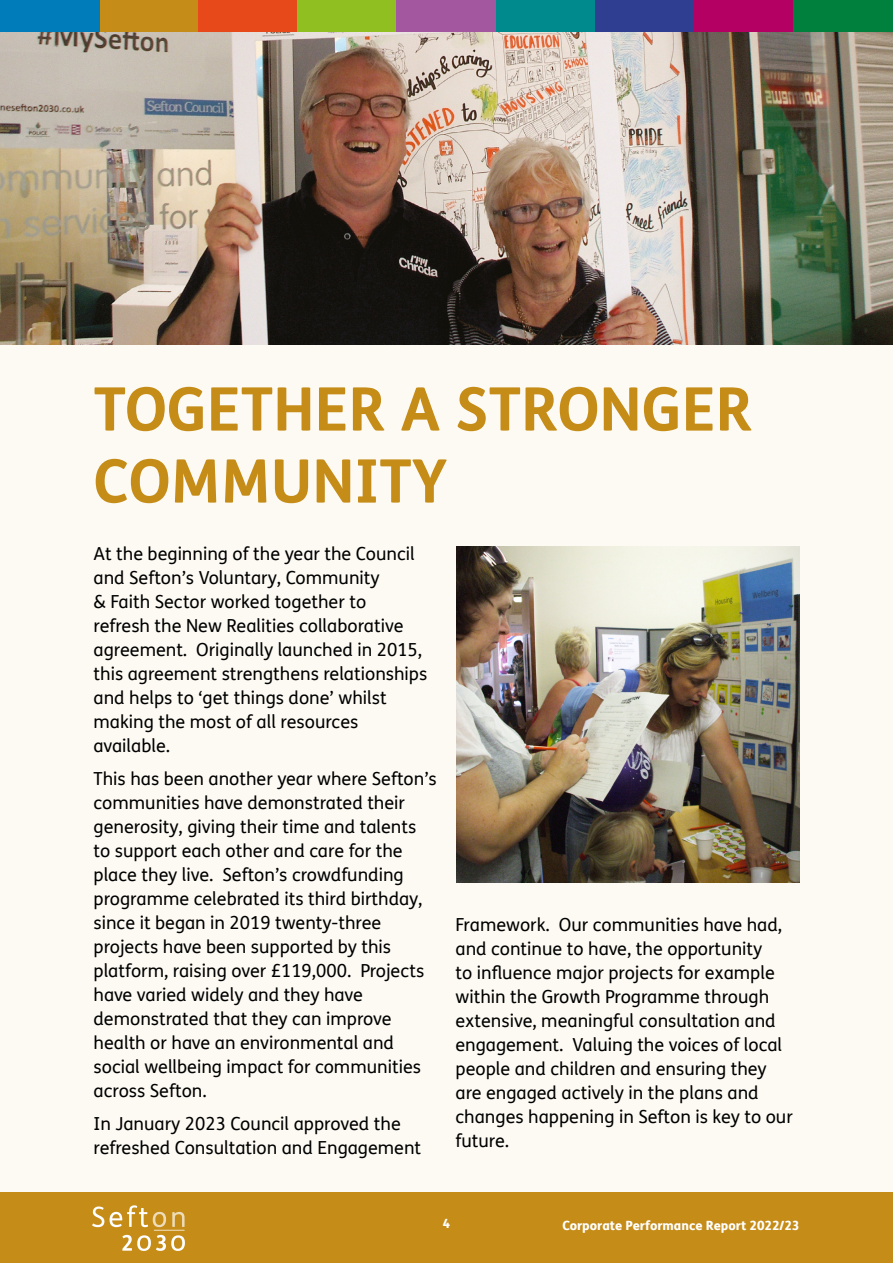
<style>
.page{position:relative;width:893px;height:1263px;background:#fff}
.page>*{position:absolute;margin:0;border:0;box-sizing:border-box;transform-origin:0 0}
.Page_Header_-_White{font:700 60px/72px "FS Me";color:#c58c18}
.Page_Body_Text_-_NEW_Black{font:18px/24px "FS Me";color:#000}
.t1{font:800 12.75px "FS Me";color:#fff}
</style>
<div class="page">
<div style="left:0;top:345px;width:893px;height:907px;background:#fdfaf3"></div>
<img style="left:0;top:32px;width:893px;height:313px">
<div style="left:0;top:1192px;width:893px;height:71px;background:#c58c18"></div>
<svg style="left:92px;top:1206px;width:12px;height:21px"></svg>
<svg style="left:110px;top:1205px;width:56px;height:22px"></svg>
<svg style="left:172px;top:1212px;width:13px;height:15px"></svg>
<hr style="left:154px;top:1230px;width:31px;height:1px;background:#fff">
<svg style="left:122px;top:1235px;width:63px;height:16px"></svg>
<div style="left:99px;top:0;width:99px;height:32px;background:#c58c18"></div>
<div style="left:198px;top:0;width:100px;height:32px;background:#e8491b"></div>
<div style="left:298px;top:0;width:99px;height:32px;background:#90bf21"></div>
<div style="left:397px;top:0;width:99px;height:32px;background:#a2579e"></div>
<div style="left:496px;top:0;width:99px;height:32px;background:#008a8e"></div>
<div style="left:595px;top:0;width:99px;height:32px;background:#303e91"></div>
<div style="left:694px;top:0;width:100px;height:32px;background:#b50063"></div>
<div style="left:794px;top:0;width:99px;height:32px;background:#00803d"></div>
<div style="left:0;top:0;width:99px;height:32px;background:#007cbb"></div>
<img style="left:456px;top:547px;width:343px;height:336px">
<p class="Page_Header_-_White" style="left:94px;top:370px;width:660px">TOGETHER A STRONGER<br>COMMUNITY</p>
<p class="Page_Body_Text_-_NEW_Black" style="left:94px;top:542px;width:335px">At the beginning of the year the Council and Sefton’s Voluntary, Community<br>&amp; Faith Sector worked together to<br>refresh the New Realities collaborative agreement. Originally launched in 2015, this agreement strengthens relationships and helps to ‘get things done’ whilst making the most of all resources available.</p>
<p class="Page_Body_Text_-_NEW_Black" style="left:94px;top:767px;width:345px">This has been another year where Sefton’s communities have demonstrated their generosity, giving their time and talents to support each other and care for the place they live. Sefton’s crowdfunding programme celebrated its third birthday, since it began in 2019 twenty-three projects have been supported by this platform, raising over £119,000. Projects have varied widely and they have demonstrated that they can improve health or have an environmental and social wellbeing impact for communities across Sefton.</p>
<p class="Page_Body_Text_-_NEW_Black" style="left:94px;top:1112px;width:329px">In January 2023 Council approved the refreshed Consultation and Engagement</p>
<p class="Page_Body_Text_-_NEW_Black" style="left:455px;top:912px;width:339px">Framework. Our communities have had, and continue to have, the opportunity<br>to influence major projects for example within the Growth Programme through extensive, meaningful consultation and engagement. Valuing the voices of local people and children and ensuring they are engaged actively in the plans and changes happening in Sefton is key to our future.</p>
<p class="t1" style="left:443px;top:1213px;width:9px">4</p>
<p class="t1" style="left:562px;top:1215px;width:239px">Corporate Performance Report 2022/23</p>
</div>
